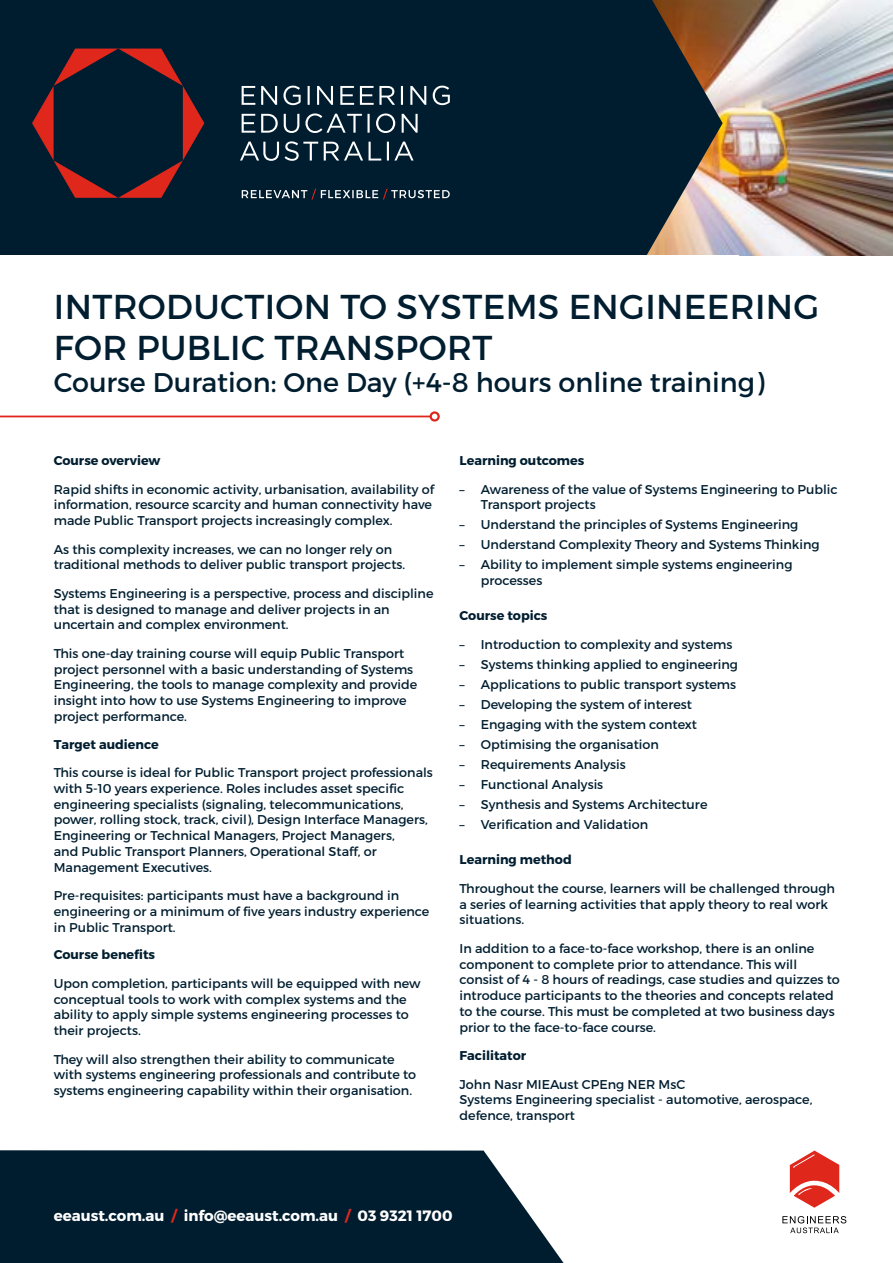
<style>
.page{position:relative;width:893px;height:1263px;background:#fff}
.page>*{position:absolute;margin:0;border:0;box-sizing:border-box;transform-origin:0 0}
.t1{font:34.5px/40.5px "Montserrat";letter-spacing:.01em;color:#001e30}
.t2{font:27px "Montserrat";color:#001e30}
.t3{font:700 15px "Montserrat";color:#fff}
.t4{font:12.75px/15.8px "Montserrat";color:#001e30}
.t5{font:700 12.75px "Montserrat";color:#001e30}
.s1{color:#df271c}
</style>
<div class="page">
<img style="left:723px;top:0;width:170px;height:256px">
<svg style="left:0;top:1150px;width:564px;height:113px;background:#122d3f"></svg>
<div style="left:0;top:0;width:723px;height:255px;background:#001d30"></div>
<svg style="left:430px;top:411px;width:10px;height:11px"></svg>
<hr style="left:0;top:416px;width:431px;height:1px;background:#df271c">
<svg style="left:782px;top:1216px;width:64px;height:17px"></svg>
<svg style="left:790px;top:1150px;width:49px;height:58px"></svg>
<svg style="left:32px;top:49px;width:172px;height:149px;background:#291e2c"></svg>
<svg style="left:240px;top:141px;width:174px;height:20px;background:#374e5d"></svg>
<svg style="left:242px;top:113px;width:176px;height:20px;background:#3b5160"></svg>
<svg style="left:242px;top:86px;width:208px;height:19px"></svg>
<svg style="left:242px;top:189px;width:208px;height:11px;background:#3e5260"></svg>
<h1 class="t1" style="left:54px;top:287px;width:767px">INTRODUCTION TO SYSTEMS ENGINEERING<br>FOR PUBLIC TRANSPORT</h1>
<h2 class="t2" style="left:54px;top:366px;width:712px">Course Duration: One Day (+4-8 hours online training)</h2>
<p class="t5" style="left:54px;top:453px;width:108px">Course overview</p>
<p class="t4" style="left:54px;top:481px;width:382px">Rapid shifts in economic activity, urbanisation, availability of information, resource scarcity and human connectivity have made Public Transport projects increasingly complex.</p>
<p class="t4" style="left:54px;top:541px;width:353px">As this complexity increases, we can no longer rely on traditional methods to deliver public transport projects.</p>
<p class="t4" style="left:54px;top:585px;width:381px">Systems Engineering is a perspective, process and discipline that is designed to manage and deliver projects in an uncertain and complex environment.</p>
<p class="t4" style="left:54px;top:645px;width:365px">This one-day training course will equip Public Transport project personnel with a basic understanding of Systems Engineering, the tools to manage complexity and provide insight into how to use Systems Engineering to improve project performance.</p>
<p class="t5" style="left:54px;top:736px;width:107px">Target audience</p>
<p class="t4" style="left:54px;top:765px;width:381px">This course is ideal for Public Transport project professionals with 5-10 years experience. Roles includes asset specific engineering specialists (signaling, telecommunications, power, rolling stock, track, civil), Design Interface Managers, Engineering or Technical Managers, Project Managers,<br>and Public Transport Planners, Operational Staff, or Management Executives.</p>
<p class="t4" style="left:54px;top:888px;width:377px">Pre-requisites: participants must have a background in engineering or a minimum of five years industry experience in Public Transport.</p>
<p class="t5" style="left:54px;top:947px;width:103px">Course benefits</p>
<p class="t4" style="left:54px;top:975px;width:368px">Upon completion, participants will be equipped with new conceptual tools to work with complex systems and the ability to apply simple systems engineering processes to their projects.</p>
<p class="t4" style="left:54px;top:1051px;width:364px">They will also strengthen their ability to communicate with systems engineering professionals and contribute to systems engineering capability within their organisation.</p>
<p class="t5" style="left:460px;top:453px;width:126px">Learning outcomes</p>
<p class="t4" style="left:481px;top:481px;width:358px;text-indent:-21px">– Awareness of the value of Systems Engineering to Public<br>Transport projects</p>
<p class="t4" style="left:460px;top:517px;width:340px">– Understand the principles of Systems Engineering</p>
<p class="t4" style="left:460px;top:537px;width:362px">– Understand Complexity Theory and Systems Thinking</p>
<p class="t4" style="left:481px;top:557px;width:313px;text-indent:-21px">– Ability to implement simple systems engineering processes</p>
<p class="t5" style="left:460px;top:608px;width:89px">Course topics</p>
<p class="t4" style="left:460px;top:636px;width:274px">– Introduction to complexity and systems</p>
<p class="t4" style="left:460px;top:656px;width:280px">– Systems thinking applied to engineering</p>
<p class="t4" style="left:460px;top:676px;width:278px">– Applications to public transport systems</p>
<p class="t4" style="left:460px;top:696px;width:234px">– Developing the system of interest</p>
<p class="t4" style="left:460px;top:716px;width:239px">– Engaging with the system context</p>
<p class="t4" style="left:460px;top:736px;width:201px">– Optimising the organisation</p>
<p class="t4" style="left:460px;top:756px;width:168px">– Requirements Analysis</p>
<p class="t4" style="left:460px;top:776px;width:145px">– Functional Analysis</p>
<p class="t4" style="left:460px;top:796px;width:249px">– Synthesis and Systems Architecture</p>
<p class="t4" style="left:460px;top:816px;width:190px">– Verification and Validation</p>
<p class="t5" style="left:460px;top:852px;width:114px">Learning method</p>
<p class="t4" style="left:460px;top:880px;width:377px">Throughout the course, learners will be challenged through a series of learning activities that apply theory to real work situations.</p>
<p class="t4" style="left:460px;top:940px;width:382px">In addition to a face-to-face workshop, there is an online component to complete prior to attendance. This will consist of 4 - 8 hours of readings, case studies and quizzes to introduce participants to the theories and concepts related to the course. This must be completed at two business days prior to the face-to-face course.</p>
<p class="t5" style="left:460px;top:1048px;width:68px">Facilitator</p>
<p class="t4" style="left:460px;top:1076px;width:354px">John Nasr MIEAust CPEng NER MsC<br>Systems Engineering specialist - automotive, aerospace, defence, transport</p>
<p class="t3" style="left:54px;top:1207px;width:400px">eeaust.com.au <span class="s1">/</span> info@eeaust.com.au <span class="s1">/</span> 03 9321 1700</p>
</div>
